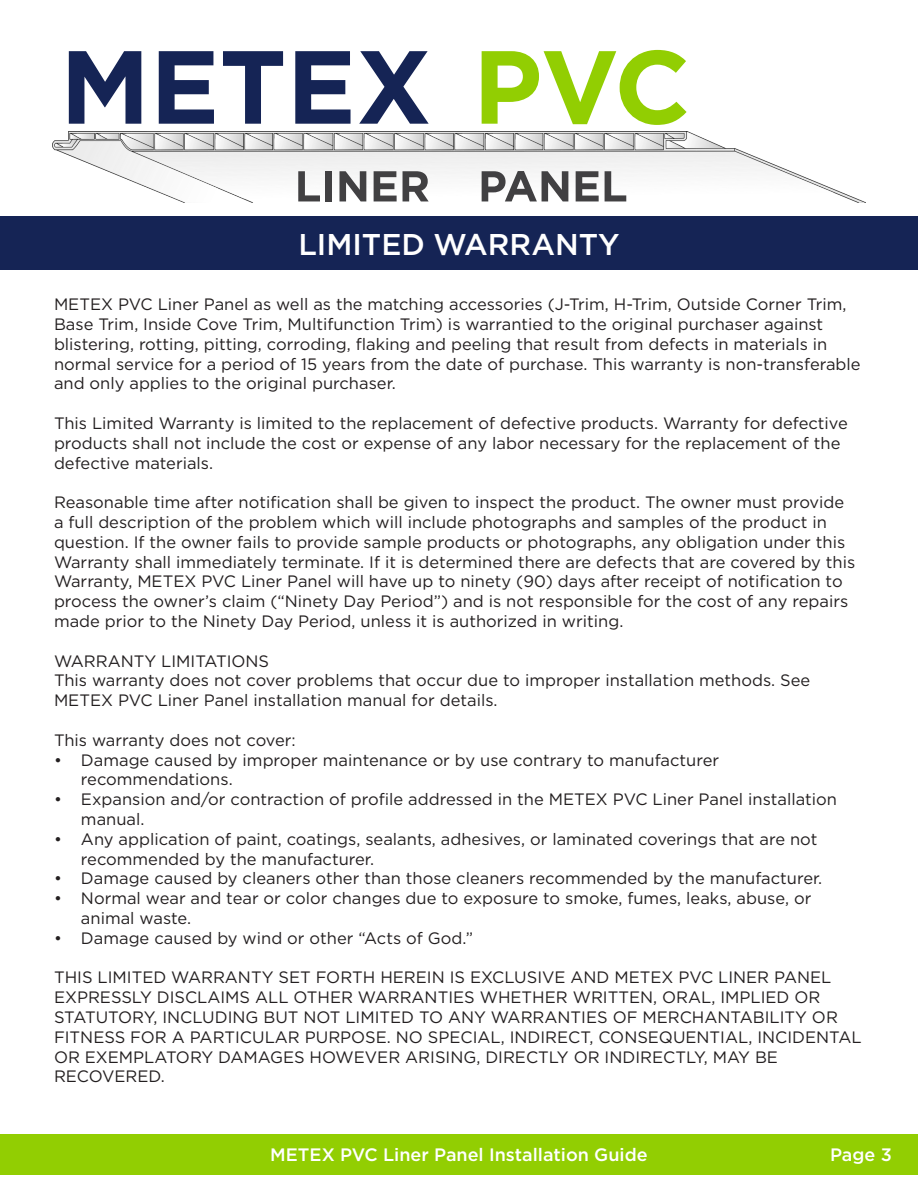
<style>
.page{position:relative;width:918px;height:1188px;background:#fff}
.page>*{position:absolute;margin:0;border:0;box-sizing:border-box;transform-origin:0 0}
.t1{font:500 30px "Gotham";color:#fff}
.t2{font:500 18px "Gotham";color:#fff}
.t3{font:16.5px/19.8px "Gotham";color:#231f20}
</style>
<div class="page">
<div style="left:0;top:216px;width:918px;height:54px;background:#152455"></div>
<div style="left:0;top:1134px;width:918px;height:40px;background:#92ce02"></div>
<img style="left:52px;top:132px;width:813px;height:70px">
<svg style="left:69px;top:51px;width:72px;height:73px"></svg>
<svg style="left:159px;top:51px;width:55px;height:73px"></svg>
<svg style="left:223px;top:51px;width:60px;height:73px"></svg>
<svg style="left:295px;top:51px;width:56px;height:73px"></svg>
<svg style="left:359px;top:51px;width:70px;height:73px"></svg>
<svg style="left:482px;top:50px;width:205px;height:75px"></svg>
<svg style="left:298px;top:171px;width:22px;height:30px"></svg>
<div style="left:325px;top:171px;width:7px;height:30px;background:#414042"></div>
<svg style="left:340px;top:171px;width:26px;height:30px"></svg>
<svg style="left:374px;top:171px;width:23px;height:30px"></svg>
<svg style="left:403px;top:171px;width:26px;height:30px"></svg>
<svg style="left:482px;top:171px;width:86px;height:30px"></svg>
<svg style="left:576px;top:171px;width:23px;height:30px"></svg>
<svg style="left:605px;top:171px;width:21px;height:30px"></svg>
<h1 class="t1" style="left:298px;top:225px;width:323px">LIMITED WARRANTY</h1>
<p class="t3" style="left:54px;top:294px;width:808px">METEX PVC Liner Panel as well as the matching accessories (J-Trim, H-Trim, Outside Corner Trim, Base Trim, Inside Cove Trim, Multifunction Trim) is warrantied to the original purchaser against blistering, rotting, pitting, corroding, flaking and peeling that result from defects in materials in normal service for a period of 15 years from the date of purchase. This warranty is non-transferable and only applies to the original purchaser.</p>
<p class="t3" style="left:54px;top:413px;width:795px">This Limited Warranty is limited to the replacement of defective products. Warranty for defective products shall not include the cost or expense of any labor necessary for the replacement of the defective materials.</p>
<p class="t3" style="left:54px;top:492px;width:803px">Reasonable time after notification shall be given to inspect the product. The owner must provide a full description of the problem which will include photographs and samples of the product in question. If the owner fails to provide sample products or photographs, any obligation under this Warranty shall immediately terminate. If it is determined there are defects that are covered by this Warranty, METEX PVC Liner Panel will have up to ninety (90) days after receipt of notification to process the owner’s claim (“Ninety Day Period”) and is not responsible for the cost of any repairs made prior to the Ninety Day Period, unless it is authorized in writing.</p>
<p class="t3" style="left:54px;top:651px;width:758px">WARRANTY LIMITATIONS<br>This warranty does not cover problems that occur due to improper installation methods. See<br>METEX PVC Liner Panel installation manual for details.</p>
<p class="t3" style="left:54px;top:730px;width:243px">This warranty does not cover:</p>
<p class="t3" style="left:81px;top:750px;width:640px;text-indent:-27px">• Damage caused by improper maintenance or by use contrary to manufacturer recommendations.</p>
<p class="t3" style="left:81px;top:789px;width:758px;text-indent:-27px">• Expansion and/or contraction of profile addressed in the METEX PVC Liner Panel installation manual.</p>
<p class="t3" style="left:81px;top:829px;width:738px;text-indent:-27px">• Any application of paint, coatings, sealants, adhesives, or laminated coverings that are not recommended by the manufacturer.</p>
<p class="t3" style="left:54px;top:868px;width:770px">• Damage caused by cleaners other than those cleaners recommended by the manufacturer.</p>
<p class="t3" style="left:81px;top:888px;width:732px;text-indent:-27px">• Normal wear and tear or color changes due to exposure to smoke, fumes, leaks, abuse, or animal waste.</p>
<p class="t3" style="left:54px;top:928px;width:421px">• Damage caused by wind or other “Acts of God.”</p>
<p class="t3" style="left:54px;top:967px;width:809px">THIS LIMITED WARRANTY SET FORTH HEREIN IS EXCLUSIVE AND METEX PVC LINER PANEL EXPRESSLY DISCLAIMS ALL OTHER WARRANTIES WHETHER WRITTEN, ORAL, IMPLIED OR STATUTORY, INCLUDING BUT NOT LIMITED TO ANY WARRANTIES OF MERCHANTABILITY OR FITNESS FOR A PARTICULAR PURPOSE. NO SPECIAL, INDIRECT, CONSEQUENTIAL, INCIDENTAL OR EXEMPLATORY DAMAGES HOWEVER ARISING, DIRECTLY OR INDIRECTLY, MAY BE RECOVERED.</p>
<p class="t2" style="left:270px;top:1143px;width:379px">METEX PVC Liner Panel Installation Guide</p>
<p class="t2" style="left:830px;top:1143px;width:63px">Page 3</p>
</div>
